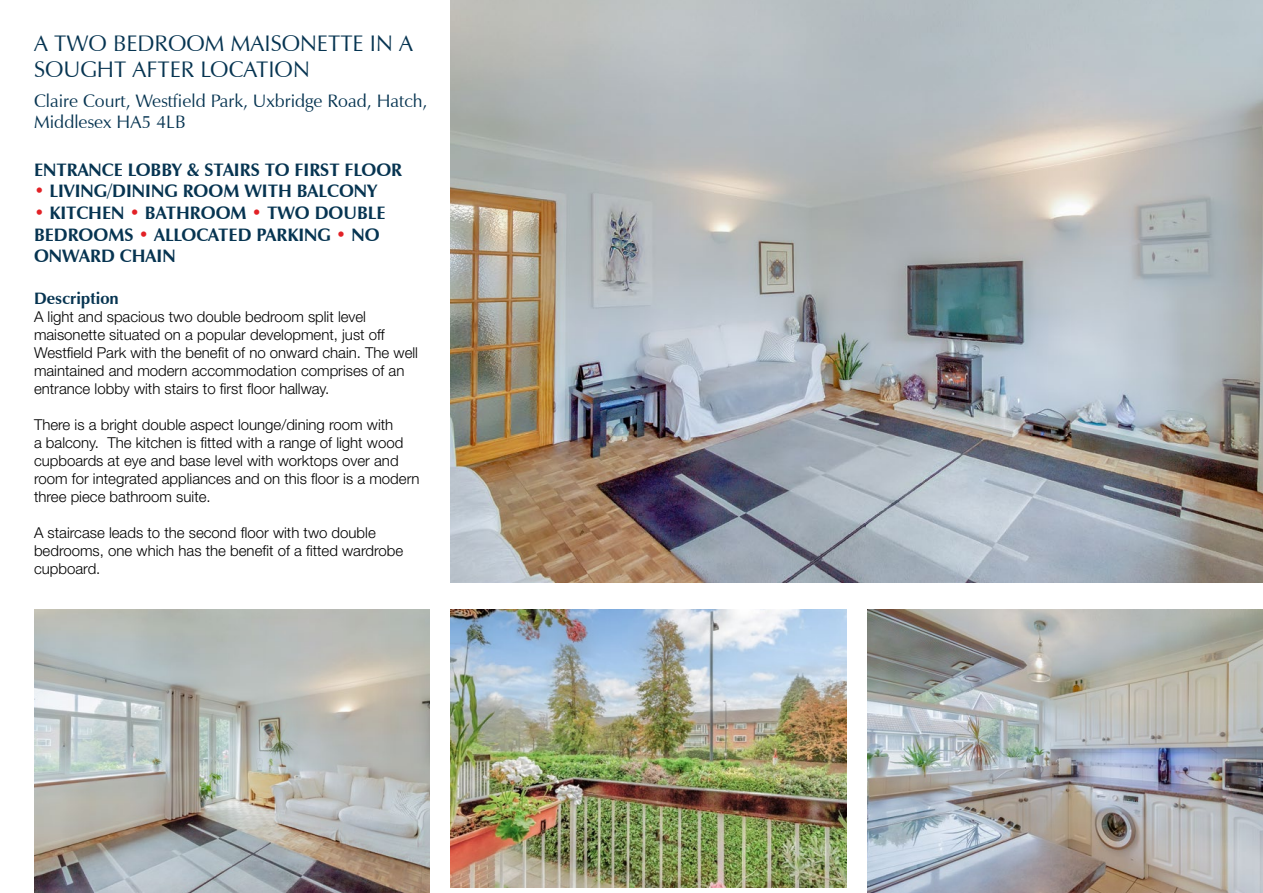
<style>
.page{position:relative;width:1263px;height:893px;background:#fff}
.page>*{position:absolute;margin:0;border:0;box-sizing:border-box;transform-origin:0 0}
.t1{font:22.5px/25.5px "Zapf Humanist 601 BT";color:#063451}
.t2{font:700 18px/21.6px "Zapf Humanist 601 BT";color:#063451}
.t3{font:18px/21.6px "Zapf Humanist 601 BT";color:#063451}
.t4{font:700 16.5px "Zapf Humanist 601 BT";color:#063451}
.t5{font:300 15px/18px "Helvetica Neue LT Std";color:#000}
.s1{color:#e22126}
</style>
<div class="page">
<img style="left:867px;top:609px;width:396px;height:284px">
<img style="left:451px;top:609px;width:395px;height:278px">
<img style="left:34px;top:609px;width:395px;height:284px">
<img style="left:451px;top:0;width:812px;height:583px">
<h1 class="t1" style="left:34px;top:31px;width:380px">A TWO BEDROOM MAISONETTE IN A<br>SOUGHT AFTER LOCATION</h1>
<p class="t3" style="left:34px;top:90px;width:395px">Claire Court, Westfield Park, Uxbridge Road, Hatch,<br>Middlesex HA5 4LB</p>
<p class="t2" style="left:34px;top:159px;width:370px">ENTRANCE LOBBY &amp; STAIRS TO FIRST FLOOR</p>
<p class="t2" style="left:34px;top:180px;width:345px"><span class="s1">•</span> LIVING/DINING ROOM WITH BALCONY</p>
<p class="t2" style="left:34px;top:202px;width:353px"><span class="s1">•</span> KITCHEN <span class="s1">•</span> BATHROOM <span class="s1">•</span> TWO DOUBLE<br>BEDROOMS <span class="s1">•</span> ALLOCATED PARKING <span class="s1">•</span> NO<br>ONWARD CHAIN</p>
<p class="t4" style="left:34px;top:288px;width:86px">Description</p>
<p class="t5" style="left:34px;top:307px;width:385px">A light and spacious two double bedroom split level maisonette situated on a popular development, just off Westfield Park with the benefit of no onward chain. The well maintained and modern accommodation comprises of an entrance lobby with stairs to first floor hallway.</p>
<p class="t5" style="left:34px;top:415px;width:387px">There is a bright double aspect lounge/dining room with<br>a balcony. The kitchen is fitted with a range of light wood cupboards at eye and base level with worktops over and room for integrated appliances and on this floor is a modern three piece bathroom suite.</p>
<p class="t5" style="left:34px;top:523px;width:371px">A staircase leads to the second floor with two double bedrooms, one which has the benefit of a fitted wardrobe cupboard.</p>
</div>
